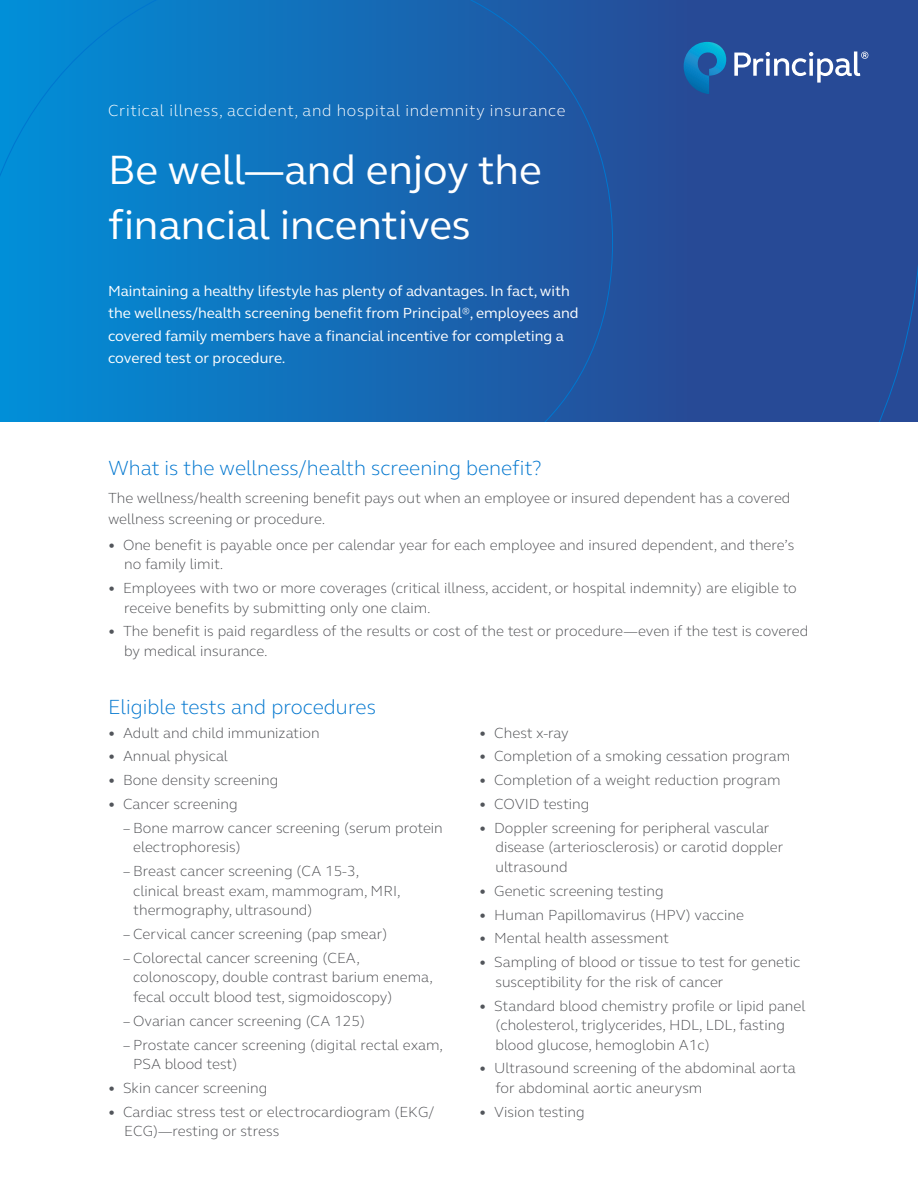
<style>
.page{position:relative;width:918px;height:1188px;background:#fff}
.page>*{position:absolute;margin:0;border:0;box-sizing:border-box;transform-origin:0 0}
.t1{font:42px/54.8px "FS Elliot Pro";color:#fff}
.t2{font:300 21px "FS Elliot Pro";color:#0076cf}
.t3{font:300 16.5px "FS Elliot Pro";letter-spacing:.04em;color:#fff}
.t4{font:300 15px/19.5px "FS Elliot Pro";color:#4e4f53}
.t5{font:15px/22.5px "FS Elliot Pro";color:#fff}
.s1{font-weight:700;color:#52555b}
</style>
<div class="page">
<svg style="left:0;top:0;width:918px;height:421px;background:#1864af"></svg>
<p class="t3" style="left:108px;top:99px;width:459px">Critical illness, accident, and hospital indemnity insurance</p>
<h1 class="t1" style="left:108px;top:142px;width:435px">Be well—and enjoy the financial incentives</h1>
<p class="t5" style="left:108px;top:279px;width:472px">Maintaining a healthy lifestyle has plenty of advantages. In fact, with the wellness/health screening benefit from Principal®, employees and covered family members have a financial incentive for completing a covered test or procedure.</p>
<h2 class="t2" style="left:108px;top:454px;width:435px">What is the wellness/health screening benefit?</h2>
<p class="t4" style="left:108px;top:486px;width:684px;line-height:21px">The wellness/health screening benefit pays out when an employee or insured dependent has a covered wellness screening or procedure.</p>
<p class="t4" style="left:124px;top:534px;width:672px;text-indent:-16px"><span class="s1">•</span> One benefit is payable once per calendar year for each employee and insured dependent, and there’s no family limit.</p>
<p class="t4" style="left:124px;top:578px;width:674px;text-indent:-16px"><span class="s1">•</span> Employees with two or more coverages (critical illness, accident, or hospital indemnity) are eligible to receive benefits by submitting only one claim.</p>
<p class="t4" style="left:124px;top:621px;width:686px;text-indent:-16px"><span class="s1">•</span> The benefit is paid regardless of the results or cost of the test or procedure—even if the test is covered by medical insurance.</p>
<h2 class="t2" style="left:108px;top:692px;width:269px">Eligible tests and procedures</h2>
<p class="t4" style="left:108px;top:722px;width:213px"><span class="s1">•</span> Adult and child immunization</p>
<p class="t4" style="left:108px;top:746px;width:121px"><span class="s1">•</span> Annual physical</p>
<p class="t4" style="left:108px;top:770px;width:172px"><span class="s1">•</span> Bone density screening</p>
<p class="t4" style="left:108px;top:794px;width:131px"><span class="s1">•</span> Cancer screening</p>
<p class="t4" style="left:133px;top:818px;width:311px;text-indent:-10px">– Bone marrow cancer screening (serum protein electrophoresis)</p>
<p class="t4" style="left:133px;top:861px;width:269px;text-indent:-10px">– Breast cancer screening (CA 15-3, clinical breast exam, mammogram, MRI, thermography, ultrasound)</p>
<p class="t4" style="left:123px;top:924px;width:266px">– Cervical cancer screening (pap smear)</p>
<p class="t4" style="left:133px;top:948px;width:301px;text-indent:-10px">– Colorectal cancer screening (CEA, colonoscopy, double contrast barium enema, fecal occult blood test, sigmoidoscopy)</p>
<p class="t4" style="left:123px;top:1010px;width:244px">– Ovarian cancer screening (CA 125)</p>
<p class="t4" style="left:133px;top:1034px;width:311px;text-indent:-10px">– Prostate cancer screening (digital rectal exam,<br>PSA blood test)</p>
<p class="t4" style="left:108px;top:1078px;width:161px"><span class="s1">•</span> Skin cancer screening</p>
<p class="t4" style="left:124px;top:1101px;width:312px;text-indent:-16px"><span class="s1">•</span> Cardiac stress test or electrocardiogram (EKG/<br>ECG)—resting or stress</p>
<p class="t4" style="left:479px;top:722px;width:91px"><span class="s1">•</span> Chest x-ray</p>
<p class="t4" style="left:479px;top:746px;width:312px"><span class="s1">•</span> Completion of a smoking cessation program</p>
<p class="t4" style="left:479px;top:770px;width:303px"><span class="s1">•</span> Completion of a weight reduction program</p>
<p class="t4" style="left:479px;top:794px;width:112px"><span class="s1">•</span> COVID testing</p>
<p class="t4" style="left:495px;top:818px;width:290px;text-indent:-16px"><span class="s1">•</span> Doppler screening for peripheral vascular disease (arteriosclerosis) or carotid doppler ultrasound</p>
<p class="t4" style="left:479px;top:880px;width:186px"><span class="s1">•</span> Genetic screening testing</p>
<p class="t4" style="left:479px;top:904px;width:266px"><span class="s1">•</span> Human Papillomavirus (HPV) vaccine</p>
<p class="t4" style="left:479px;top:928px;width:191px"><span class="s1">•</span> Mental health assessment</p>
<p class="t4" style="left:495px;top:952px;width:307px;text-indent:-16px"><span class="s1">•</span> Sampling of blood or tissue to test for genetic susceptibility for the risk of cancer</p>
<p class="t4" style="left:495px;top:995px;width:312px;text-indent:-16px"><span class="s1">•</span> Standard blood chemistry profile or lipid panel (cholesterol, triglycerides, HDL, LDL, fasting blood glucose, hemoglobin A1c)</p>
<p class="t4" style="left:495px;top:1058px;width:302px;text-indent:-16px"><span class="s1">•</span> Ultrasound screening of the abdominal aorta for abdominal aortic aneurysm</p>
<p class="t4" style="left:479px;top:1101px;width:107px"><span class="s1">•</span> Vision testing</p>
</div>
